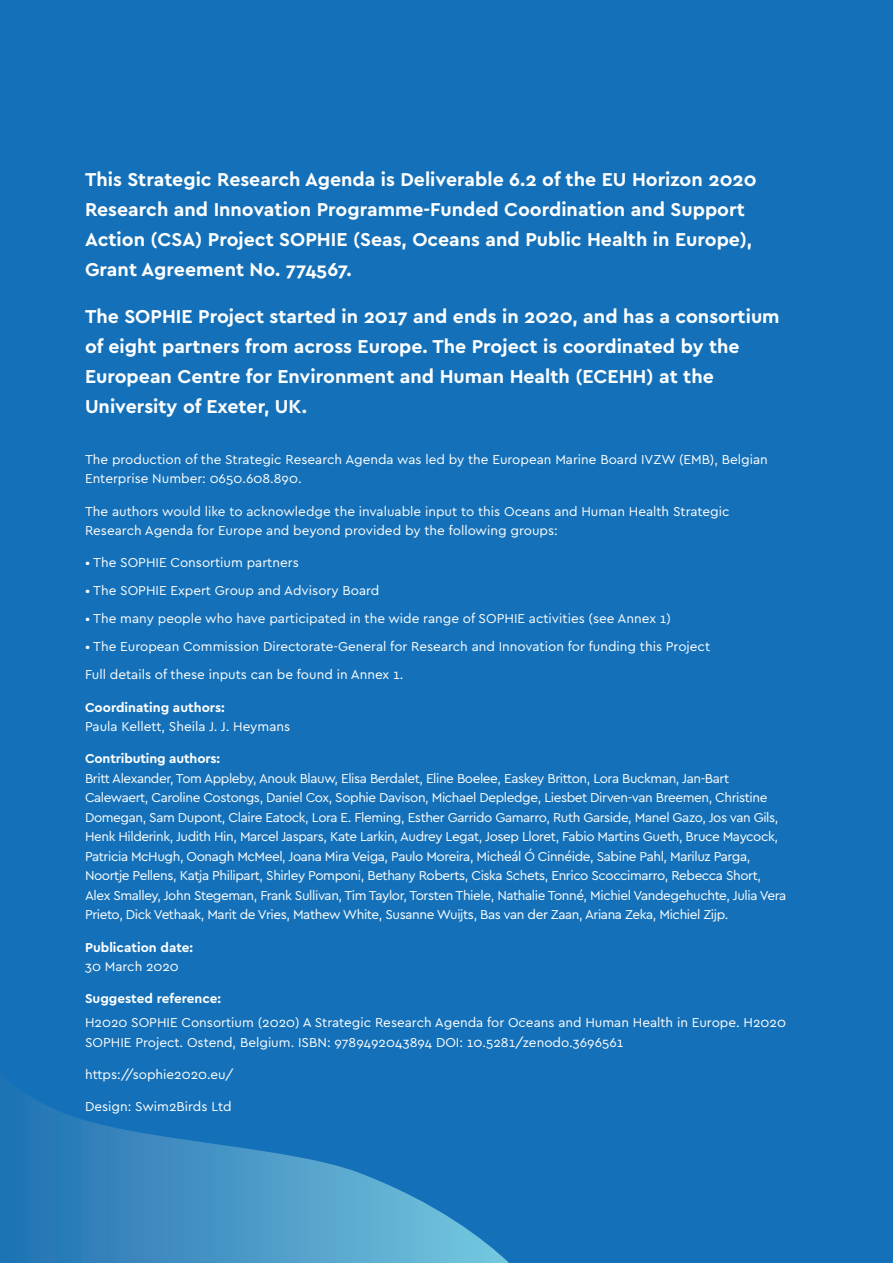
<style>
.page{position:relative;width:893px;height:1263px;background:#1471b9}
.page>*{position:absolute;margin:0;border:0;box-sizing:border-box;transform-origin:0 0}
.t1{font:700 19.5px/30px "Cera Basic";color:#fff}
.t2{font:13.5px/19.5px "Cera Basic";letter-spacing:-.03em;color:#fff}
.t3{font:13.5px/19.5px "Cera Basic";color:#fff}
.t4{font:700 13.5px/19.5px "Cera Basic";color:#fff}
.s1{font-weight:700}
.s2{font-weight:400}
</style>
<div class="page">
<svg style="left:22px;top:1092px;width:487px;height:171px"></svg>
<p class="t1" style="left:85px;top:164px;width:673px">This Strategic Research Agenda is Deliverable 6.2 of the EU Horizon 2020<br>Research and Innovation Programme-Funded Coordination and Support Action (CSA) Project SOPHIE (Seas, Oceans and Public Health in Europe), Grant Agreement No. 774567.</p>
<p class="t1" style="left:85px;top:301px;width:696px">The SOPHIE Project started in 2017 and ends in 2020, and has a consortium of eight partners from across Europe. The Project is coordinated by the European Centre for Environment and Human Health (ECEHH) at the University of Exeter, UK.</p>
<p class="t3" style="left:85px;top:449px;width:684px">The production of the Strategic Research Agenda was led by the European Marine Board IVZW (EMB), Belgian<br>Enterprise Number: 0650.608.890.</p>
<p class="t3" style="left:85px;top:501px;width:646px">The authors would like to acknowledge the invaluable input to this Oceans and Human Health Strategic<br>Research Agenda for Europe and beyond provided by the following groups:</p>
<p class="t3" style="left:85px;top:553px;width:215px">• The SOPHIE Consortium partners</p>
<p class="t3" style="left:85px;top:581px;width:296px">• The SOPHIE Expert Group and Advisory Board</p>
<p class="t3" style="left:85px;top:609px;width:587px">• The many people who have participated in the wide range of SOPHIE activities (see Annex 1)</p>
<p class="t3" style="left:85px;top:637px;width:627px">• The European Commission Directorate-General for Research and Innovation for funding this Project</p>
<p class="t3" style="left:85px;top:665px;width:320px">Full details of these inputs can be found in Annex 1.</p>
<p class="t3" style="left:85px;top:697px;width:207px"><span class="s1">Coordinating authors:<br></span>Paula Kellett, Sheila J. J. Heymans</p>
<p class="t2" style="left:85px;top:749px;width:703px"><span class="s1">Contributing authors:<br></span>Britt Alexander, Tom Appleby, Anouk Blauw, Elisa Berdalet, Eline Boelee, Easkey Britton, Lora Buckman, Jan-Bart Calewaert, Caroline Costongs, Daniel Cox, Sophie Davison, Michael Depledge, Liesbet Dirven-van Breemen, Christine Domegan, Sam Dupont, Claire Eatock, Lora E. Fleming, Esther Garrido Gamarro, Ruth Garside, Manel Gazo, Jos van Gils, Henk Hilderink, Judith Hin, Marcel Jaspars, Kate Larkin, Audrey Legat, Josep Lloret, Fabio Martins Gueth, Bruce Maycock, Patricia McHugh, Oonagh McMeel, Joana Mira Veiga, Paulo Moreira, Micheál Ó Cinnéide, Sabine Pahl, Mariluz Parga, Noortje Pellens, Katja Philipart, Shirley Pomponi, Bethany Roberts, Ciska Schets, Enrico Scoccimarro, Rebecca Short, Alex Smalley, John Stegeman, Frank Sullivan, Tim Taylor, Torsten Thiele, Nathalie Tonné, Michiel Vandegehuchte, Julia Vera Prieto, Dick Vethaak, Marit de Vries, Mathew White, Susanne Wuijts, Bas van der Zaan, Ariana Zeka, Michiel Zijp.</p>
<p class="t4" style="left:85px;top:937px;width:110px">Publication date:<br><span class="s2">30 March 2020</span></p>
<p class="t4" style="left:85px;top:989px;width:138px">Suggested reference:</p>
<p class="t3" style="left:85px;top:1013px;width:702px">H2020 SOPHIE Consortium (2020) A Strategic Research Agenda for Oceans and Human Health in Europe. H2020<br>SOPHIE Project. Ostend, Belgium. ISBN: 9789492043894 DOI: 10.5281/zenodo.3696561</p>
<p class="t3" style="left:85px;top:1064px;width:150px">https://sophie2020.eu/</p>
<p class="t3" style="left:85px;top:1097px;width:148px">Design: Swim2Birds Ltd</p>
</div>
